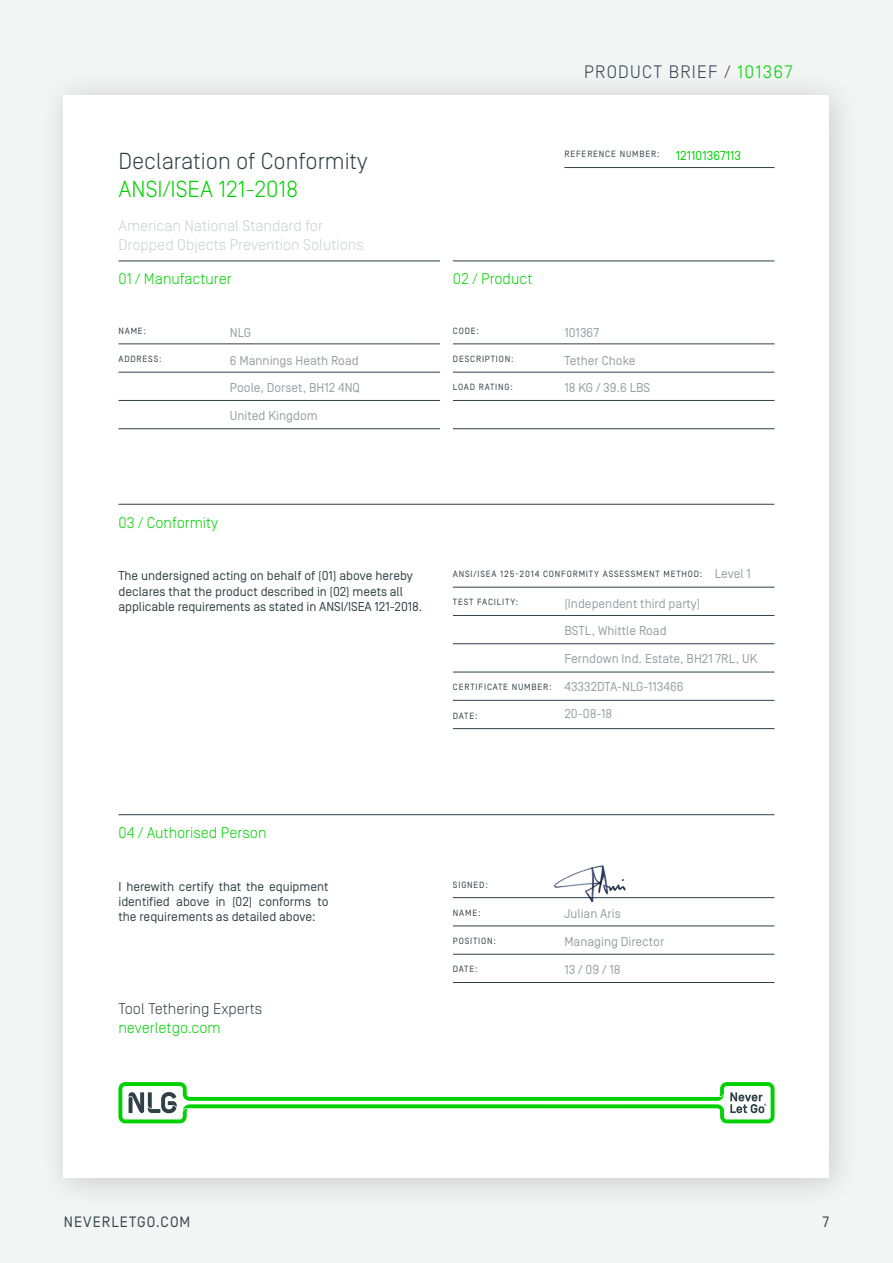
<style>
.page{position:relative;width:893px;height:1263px;background:#f3f4f4}
.page>*{position:absolute;margin:0;border:0;box-sizing:border-box;transform-origin:0 0}
.t1{font:300 23.1px/28.3px "Simplon Norm";color:#304047}
.t2{font:300 18px "Simplon Norm";letter-spacing:.07em;color:#304047}
.t3{font:300 15.45px/18.5px "Simplon Norm";color:#cbcfd1}
.t4{font:300 15.45px "Simplon Norm";color:#00d100}
.t5{font:300 15.45px/18.5px "Simplon Norm";color:#304047}
.t6{font:15px "Simplon Norm";letter-spacing:.07em;color:#33444d}
.t7{font:12.9px/15.5px "Simplon Norm";color:#304047}
.t8{font:12.9px/27.6px "Simplon Norm";color:#989fa3}
.t9{font:12.9px "Simplon Norm";color:#00d100}
.t10{font:9px "Simplon Norm";letter-spacing:.09em;color:#304047}
.s1{color:#00d100}
</style>
<div class="page">
<div style="left:39px;top:70px;width:821px;height:1139px;background:#231f20;opacity:.2"></div>
<div style="left:64px;top:95px;width:765px;height:1083px;background:#fff"></div>
<hr style="left:118px;top:344px;width:322px;height:1px;background:#304047">
<hr style="left:118px;top:372px;width:322px;height:1px;background:#304047">
<hr style="left:118px;top:400px;width:322px;height:1px;background:#304047">
<hr style="left:118px;top:428px;width:322px;height:1px;background:#304047">
<hr style="left:453px;top:344px;width:321px;height:1px;background:#304047">
<hr style="left:453px;top:372px;width:321px;height:1px;background:#304047">
<hr style="left:453px;top:400px;width:321px;height:1px;background:#304047">
<hr style="left:453px;top:428px;width:321px;height:1px;background:#304047">
<hr style="left:453px;top:587px;width:321px;height:1px;background:#304047">
<hr style="left:453px;top:615px;width:321px;height:1px;background:#304047">
<hr style="left:453px;top:643px;width:321px;height:1px;background:#304047">
<hr style="left:453px;top:672px;width:321px;height:1px;background:#304047">
<hr style="left:453px;top:700px;width:321px;height:1px;background:#304047">
<hr style="left:453px;top:728px;width:321px;height:1px;background:#304047">
<hr style="left:453px;top:897px;width:321px;height:1px;background:#304047">
<hr style="left:453px;top:926px;width:321px;height:1px;background:#304047">
<hr style="left:453px;top:954px;width:321px;height:1px;background:#304047">
<hr style="left:453px;top:982px;width:321px;height:1px;background:#304047">
<hr style="left:453px;top:261px;width:321px;height:1px;background:#304047">
<hr style="left:118px;top:261px;width:322px;height:1px;background:#304047">
<svg style="left:118px;top:1082px;width:656px;height:41px"></svg>
<img style="left:552px;top:865px;width:76px;height:38px">
<hr style="left:564px;top:167px;width:210px;height:1px;background:#304047">
<hr style="left:118px;top:504px;width:656px;height:1px;background:#304047">
<hr style="left:118px;top:814px;width:656px;height:1px;background:#304047">
<p class="t1" style="left:118px;top:147px;width:251px">Declaration of Conformity<br><span class="s1">ANSI/ISEA 121-2018</span></p>
<p class="t3" style="left:118px;top:217px;width:247px">American National Standard for<br>Dropped Objects Prevention Solutions</p>
<p class="t4" style="left:118px;top:271px;width:115px">01 / Manufacturer</p>
<p class="t4" style="left:453px;top:271px;width:81px">02 / Product</p>
<p class="t10" style="left:118px;top:326px;width:29px">NAME:</p>
<p class="t10" style="left:118px;top:354px;width:45px">ADDRESS:</p>
<p class="t8" style="left:230px;top:319px;width:132px">NLG<br>6 Mannings Heath Road<br>Poole, Dorset, BH12 4NQ<br>United Kingdom</p>
<p class="t10" style="left:453px;top:326px;width:28px">CODE:</p>
<p class="t10" style="left:453px;top:354px;width:62px">DESCRIPTION:</p>
<p class="t10" style="left:453px;top:382px;width:61px">LOAD RATING:</p>
<p class="t2" style="left:584px;top:63px;width:210px">PRODUCT BRIEF / <span class="s1">101367</span></p>
<p class="t10" style="left:564px;top:150px;width:97px">REFERENCE NUMBER:</p>
<p class="t9" style="left:676px;top:148px;width:67px">121101367113</p>
<p class="t8" style="left:564px;top:319px;width:73px">101367<br>Tether Choke</p>
<p class="t8" style="left:564px;top:374px;width:87px">18 KG / 39.6 LBS</p>
<p class="t4" style="left:118px;top:514px;width:101px">03 / Conformity</p>
<p class="t7" style="left:118px;top:568px;width:305px">The undersigned acting on behalf of (01) above hereby declares that the product described in (02) meets all applicable requirements as stated in ANSI/ISEA 121-2018.</p>
<p class="t8" style="left:715px;top:560px;width:38px">Level 1</p>
<p class="t10" style="left:453px;top:569px;width:251px">ANSI/ISEA 125-2014 CONFORMITY ASSESSMENT METHOD:</p>
<p class="t10" style="left:453px;top:597px;width:67px">TEST FACILITY:</p>
<p class="t8" style="left:564px;top:590px;width:195px">(Independent third party)<br>BSTL, Whittle Road<br>Ferndown Ind. Estate, BH21 7RL, UK<br>43332DTA-NLG-113466<br>20-08-18</p>
<p class="t10" style="left:453px;top:682px;width:100px">CERTIFICATE NUMBER:</p>
<p class="t10" style="left:453px;top:711px;width:26px">DATE:</p>
<p class="t4" style="left:118px;top:824px;width:150px">04 / Authorised Person</p>
<p class="t7" style="left:118px;top:879px;width:212px;text-align:justify">I herewith certify that the equipment identified above in (02) conforms to the requirements as detailed above:</p>
<p class="t5" style="left:118px;top:1000px;width:145px">Tool Tethering Experts <span class="s1">neverletgo.com</span></p>
<p class="t10" style="left:453px;top:880px;width:36px">SIGNED:</p>
<p class="t10" style="left:453px;top:908px;width:29px">NAME:</p>
<p class="t10" style="left:453px;top:936px;width:45px">POSITION:</p>
<p class="t10" style="left:453px;top:964px;width:26px">DATE:</p>
<p class="t8" style="left:564px;top:900px;width:101px">Julian Aris<br>Managing Director<br>13 / 09 / 18</p>
<p class="t6" style="left:64px;top:1213px;width:128px">NEVERLETGO.COM</p>
<p class="t6" style="left:823px;top:1213px;width:8px">7</p>
</div>
